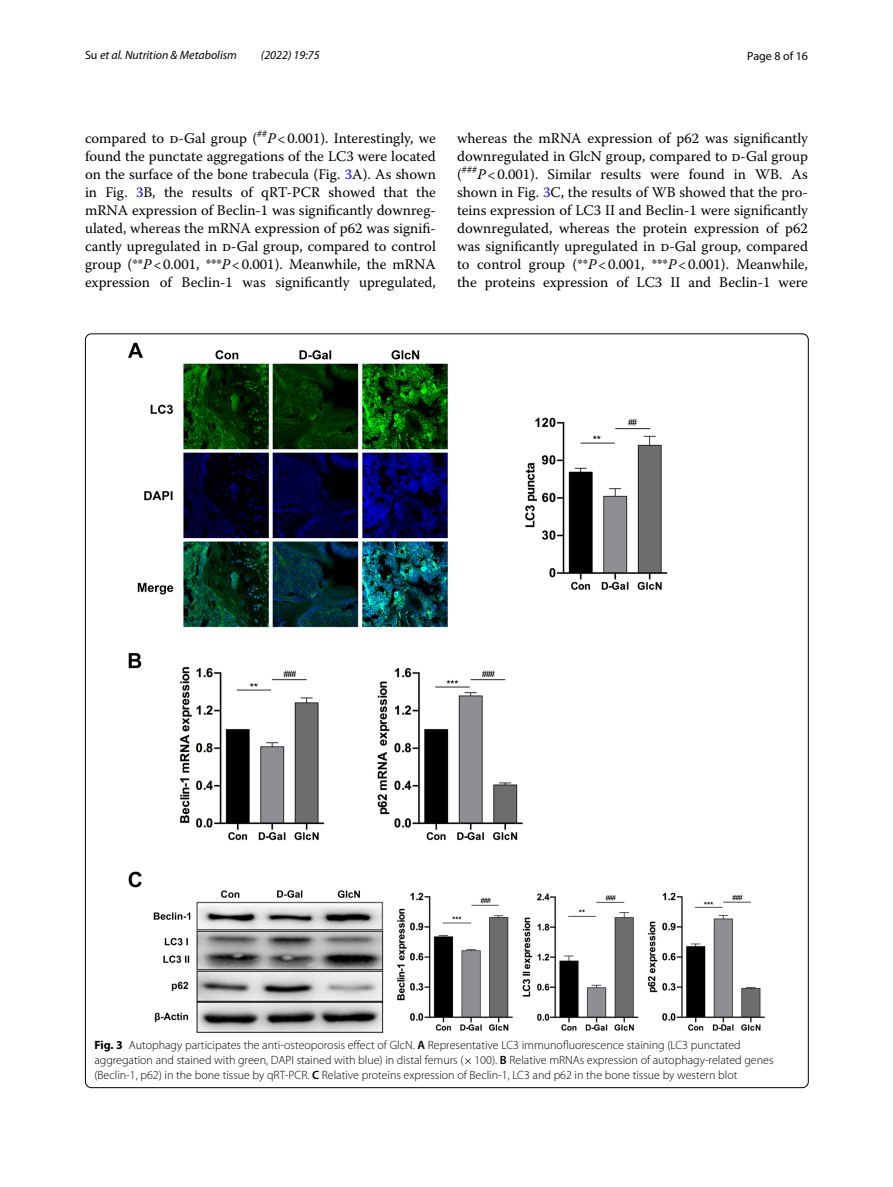
<style>
.page{position:relative;width:893px;height:1187px;background:#fff}
.page>*{position:absolute;margin:0;border:0;box-sizing:border-box;transform-origin:0 0}
.t1{font:14.7px/18px "Warnock Pro";color:#000;text-align:justify}
.t2{font:300 12px/15px "Myriad Pro";color:#000}
.t3{font:italic 12px "Myriad Pro";color:#000}
.t4{font:12px "Myriad Pro";color:#000}
.s1{font-style:normal}
.s2{font-style:italic}
.s3{color:#00f}
.s4{font-weight:700}
.s5{font-weight:600}
.s6{font-family:"MTSY";font-weight:400}
</style>
<div class="page">
<img style="left:128px;top:343px;width:637px;height:690px">
<p class="t3" style="left:85px;top:48px;width:153px"><span class="s1">Su</span> et al. Nutrition &amp; Metabolism</p>
<p class="t3" style="left:261px;top:48px;width:60px">(2022) 19:75</p>
<p class="t4" style="left:747px;top:48px;width:62px">Page 8 of 16</p>
<p class="t1" style="left:85px;top:128px;width:352px">compared to d-Gal group (<sup>##</sup><span class="s2">P</span>&lt;0.001). Interestingly, we found the punctate aggregations of the LC3 were located on the surface of the bone trabecula (Fig. <span class="s3">3</span>A). As shown in Fig. <span class="s3">3</span>B, the results of qRT-PCR showed that the mRNA expression of Beclin-1 was significantly downreg&shy;ulated, whereas the mRNA expression of p62 was signifi&shy;cantly upregulated in d-Gal group, compared to control group (**<span class="s2">P</span>&lt;0.001, ***<span class="s2">P</span>&lt;0.001). Meanwhile, the mRNA expression of Beclin-1 was significantly upregulated,</p>
<p class="t1" style="left:457px;top:128px;width:352px">whereas the mRNA expression of p62 was significantly downregulated in GlcN group, compared to d-Gal group (<sup>###</sup><span class="s2">P</span>&lt;0.001). Similar results were found in WB. As shown in Fig. <span class="s3">3</span>C, the results of WB showed that the pro&shy;teins expression of LC3 II and Beclin-1 were significantly downregulated, whereas the protein expression of p62 was significantly upregulated in d-Gal group, compared to control group (**<span class="s2">P</span>&lt;0.001, ***<span class="s2">P</span>&lt;0.001). Meanwhile, the proteins expression of LC3 II and Beclin-1 were</p>
<p class="t2" style="left:94px;top:1037px;width:681px"><span class="s4">Fig. 3</span> Autophagy participates the anti-osteoporosis effect of GlcN. <span class="s5">A</span> Representative LC3 immunofluorescence staining (LC3 punctated aggregation and stained with green, DAPI stained with blue) in distal femurs (<span class="s6">×</span>100). <span class="s5">B</span> Relative mRNAs expression of autophagy-related genes (Beclin-1, p62) in the bone tissue by qRT-PCR. <span class="s5">C</span> Relative proteins expression of Beclin-1, LC3 and p62 in the bone tissue by western blot</p>
</div>
